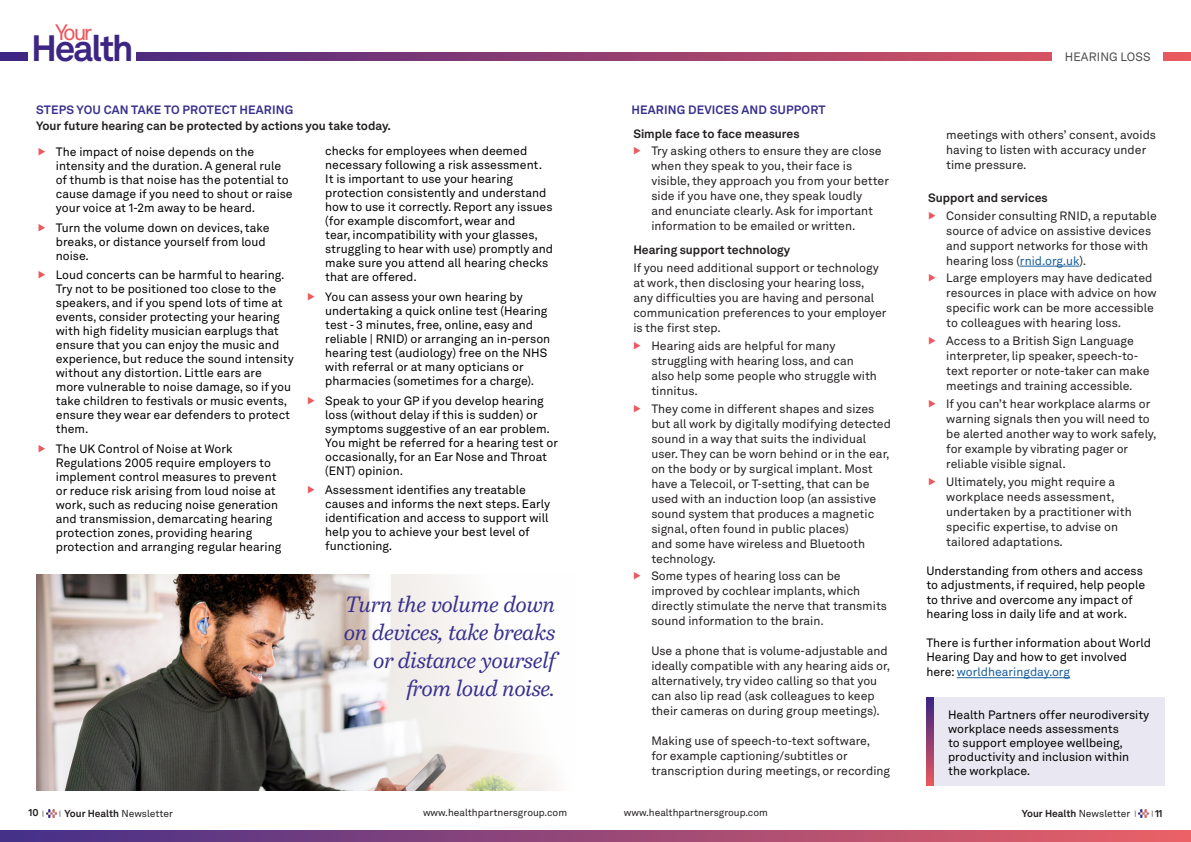
<style>
.page{position:relative;width:1191px;height:842px;background:#fff}
.page>*{position:absolute;margin:0;border:0;box-sizing:border-box;transform-origin:0 0}
.t1{font:700 36.2px "Akkurat LL";letter-spacing:-.065em;color:#3d2683}
.t2{font:italic 22px/28px "Bressay";letter-spacing:-.02em;color:#38308d;text-align:right}
.t3{font:22px "Akkurat LL";color:#eb595e}
.Pink_bullets{font:12px/14px "Akkurat LL";color:#000}
.Pink_bullets-2{font:12px/15px "Akkurat LL";color:#231f20}
.Pink_bullets-3{font:700 12px "Akkurat LL";color:#231f20}
.In-text_title{font:700 12px "Akkurat LL";letter-spacing:.01em;color:#38308d}
.In-text_title-2{font:700 12px "Akkurat LL";color:#231f20}
.t4{font:12px "Akkurat LL";letter-spacing:.01em;color:#4b4c4d}
.t5{font:10px "Akkurat LL";color:#231f20}
.t6{font:700 10px "Akkurat LL";color:#231f20}
.s1{color:#175d9e}
.s2{font-weight:400;font-size:7px}
.s3{font-weight:400}
</style>
<div class="page">
<hr style="left:1020px;top:266px;width:59px;height:1px;background:#175d9e">
<hr style="left:956px;top:677px;width:114px;height:1px;background:#175d9e">
<svg style="left:0;top:52px;width:1191px;height:9px;background:#923f71"></svg>
<svg style="left:1139px;top:810px;width:9px;height:8px"></svg>
<svg style="left:47px;top:810px;width:9px;height:8px"></svg>
<svg style="left:0;top:831px;width:1191px;height:11px;background:#974877"></svg>
<div style="left:1052px;top:50px;width:110px;height:15px;background:#fff"></div>
<div style="left:28px;top:36px;width:108px;height:28px;background:#fff"></div>
<img style="left:36px;top:575px;width:519px;height:216px">
<div style="left:926px;top:697px;width:238px;height:88px;background:#e4e2ee"></div>
<svg style="left:926px;top:697px;width:7px;height:88px"></svg>
<p class="t3" style="left:55px;top:16px;width:39px">Your</p>
<p class="t1" style="left:31px;top:20px;width:104px">Health</p>
<p class="In-text_title" style="left:36px;top:101px;width:259px">STEPS YOU CAN TAKE TO PROTECT HEARING</p>
<p class="In-text_title-2" style="left:36px;top:117px;width:356px">Your future hearing can be protected by actions you take today.</p>
<p class="Pink_bullets" style="left:56px;top:144px;width:238px">The impact of noise depends on the intensity and the duration. A general rule of thumb is that noise has the potential to cause damage if you need to shout or raise your voice at 1-2m away to be heard.</p>
<p class="Pink_bullets" style="left:56px;top:220px;width:215px">Turn the volume down on devices, take breaks, or distance yourself from loud noise.</p>
<p class="Pink_bullets" style="left:56px;top:268px;width:240px">Loud concerts can be harmful to hearing.<br>Try not to be positioned too close to the speakers, and if you spend lots of time at events, consider protecting your hearing with high fidelity musician earplugs that ensure that you can enjoy the music and experience, but reduce the sound intensity without any distortion. Little ears are<br>more vulnerable to noise damage, so if you take children to festivals or music events, ensure they wear ear defenders to protect them.</p>
<p class="Pink_bullets" style="left:56px;top:441px;width:227px">The UK Control of Noise at Work Regulations 2005 require employers to implement control measures to prevent or reduce risk arising from loud noise at work, such as reducing noise generation and transmission, demarcating hearing protection zones, providing hearing protection and arranging regular hearing</p>
<p class="Pink_bullets" style="left:325px;top:144px;width:229px">checks for employees when deemed necessary following a risk assessment.<br>It is important to use your hearing protection consistently and understand how to use it correctly. Report any issues (for example discomfort, wear and<br>tear, incompatibility with your glasses, struggling to hear with use) promptly and make sure you attend all hearing checks that are offered.</p>
<p class="Pink_bullets" style="left:325px;top:289px;width:226px">You can assess your own hearing by undertaking a quick online test (Hearing test - 3 minutes, free, online, easy and reliable | RNID) or arranging an in-person hearing test (audiology) free on the NHS with referral or at many opticians or pharmacies (sometimes for a charge).</p>
<p class="Pink_bullets" style="left:325px;top:393px;width:234px">Speak to your GP if you develop hearing loss (without delay if this is sudden) or symptoms suggestive of an ear problem.<br>You might be referred for a hearing test or occasionally, for an Ear Nose and Throat (ENT) opinion.</p>
<p class="Pink_bullets" style="left:325px;top:483px;width:226px">Assessment identifies any treatable causes and informs the next steps. Early identification and access to support will help you to achieve your best level of functioning.</p>
<p class="t2" style="left:344px;top:590px;width:213px">Turn the volume down on devices, take breaks or distance yourself from loud noise.</p>
<p class="In-text_title" style="left:631px;top:101px;width:195px">HEARING DEVICES AND SUPPORT</p>
<p class="Pink_bullets-3" style="left:633px;top:124px;width:168px">Simple face to face measures</p>
<p class="Pink_bullets-2" style="left:651px;top:143px;width:239px">Try asking others to ensure they are close when they speak to you, their face is visible, they approach you from your better side if you have one, they speak loudly<br>and enunciate clearly. Ask for important information to be emailed or written.</p>
<p class="Pink_bullets-3" style="left:633px;top:240px;width:158px">Hearing support technology</p>
<p class="Pink_bullets-2" style="left:633px;top:260px;width:255px">If you need additional support or technology at work, then disclosing your hearing loss, any difficulties you are having and personal communication preferences to your employer is the first step.</p>
<p class="Pink_bullets-2" style="left:651px;top:337px;width:227px">Hearing aids are helpful for many struggling with hearing loss, and can also help some people who struggle with tinnitus.</p>
<p class="Pink_bullets-2" style="left:651px;top:400px;width:241px">They come in different shapes and sizes but all work by digitally modifying detected sound in a way that suits the individual user. They can be worn behind or in the ear, on the body or by surgical implant. Most have a Telecoil, or T-setting, that can be used with an induction loop (an assistive sound system that produces a magnetic signal, often found in public places)<br>and some have wireless and Bluetooth technology.</p>
<p class="Pink_bullets-2" style="left:651px;top:568px;width:237px">Some types of hearing loss can be improved by cochlear implants, which directly stimulate the nerve that transmits sound information to the brain.</p>
<p class="Pink_bullets-2" style="left:651px;top:643px;width:240px">Use a phone that is volume-adjustable and ideally compatible with any hearing aids or, alternatively, try video calling so that you can also lip read (ask colleagues to keep their cameras on during group meetings).</p>
<p class="Pink_bullets-2" style="left:651px;top:733px;width:240px">Making use of speech-to-text software,<br>for example captioning/subtitles or transcription during meetings, or recording</p>
<p class="t4" style="left:1064px;top:48px;width:87px">HEARING LOSS</p>
<p class="Pink_bullets-2" style="left:946px;top:127px;width:211px">meetings with others’ consent, avoids having to listen with accuracy under time pressure.</p>
<p class="Pink_bullets-3" style="left:928px;top:188px;width:121px">Support and services</p>
<p class="Pink_bullets-2" style="left:946px;top:207px;width:212px">Consider consulting RNID, a reputable source of advice on assistive devices and support networks for those with hearing loss (<span class="s1">rnid.org.uk</span>).</p>
<p class="Pink_bullets-2" style="left:946px;top:270px;width:212px">Large employers may have dedicated resources in place with advice on how specific work can be more accessible to colleagues with hearing loss.</p>
<p class="Pink_bullets-2" style="left:946px;top:333px;width:205px">Access to a British Sign Language interpreter, lip speaker, speech-to&shy;text reporter or note-taker can make meetings and training accessible.</p>
<p class="Pink_bullets-2" style="left:946px;top:396px;width:212px">If you can’t hear workplace alarms or warning signals then you will need to be alerted another way to work safely, for example by vibrating pager or reliable visible signal.</p>
<p class="Pink_bullets-2" style="left:946px;top:474px;width:187px">Ultimately, you might require a workplace needs assessment, undertaken by a practitioner with specific expertise, to advise on tailored adaptations.</p>
<p class="Pink_bullets" style="left:926px;top:563px;width:220px;line-height:14.4px">Understanding from others and access to adjustments, if required, help people to thrive and overcome any impact of hearing loss in daily life and at work.</p>
<p class="Pink_bullets" style="left:926px;top:635px;width:226px;line-height:14.7px">There is further information about World<br>Hearing Day and how to get involved here: <span class="s1">worldhearingday.org</span></p>
<p class="Pink_bullets" style="left:948px;top:707px;width:203px">Health Partners offer neurodiversity workplace needs assessments<br>to support employee wellbeing, productivity and inclusion within the workplace.</p>
<p class="t6" style="left:28px;top:805px;width:17px">10 <span class="s2">|</span></p>
<p class="t6" style="left:59px;top:806px;width:115px"><span class="s2">|</span> Your Health <span class="s3">Newsletter</span></p>
<p class="t5" style="left:423px;top:805px;width:146px">www.healthpartnersgroup.com</p>
<p class="t5" style="left:624px;top:805px;width:146px">www.healthpartnersgroup.com</p>
<p class="t6" style="left:1021px;top:806px;width:116px">Your Health <span class="s3">Newsletter</span> <span class="s2">|</span></p>
<p class="t6" style="left:1151px;top:806px;width:13px"><span class="s2">|</span> 11</p>
</div>
